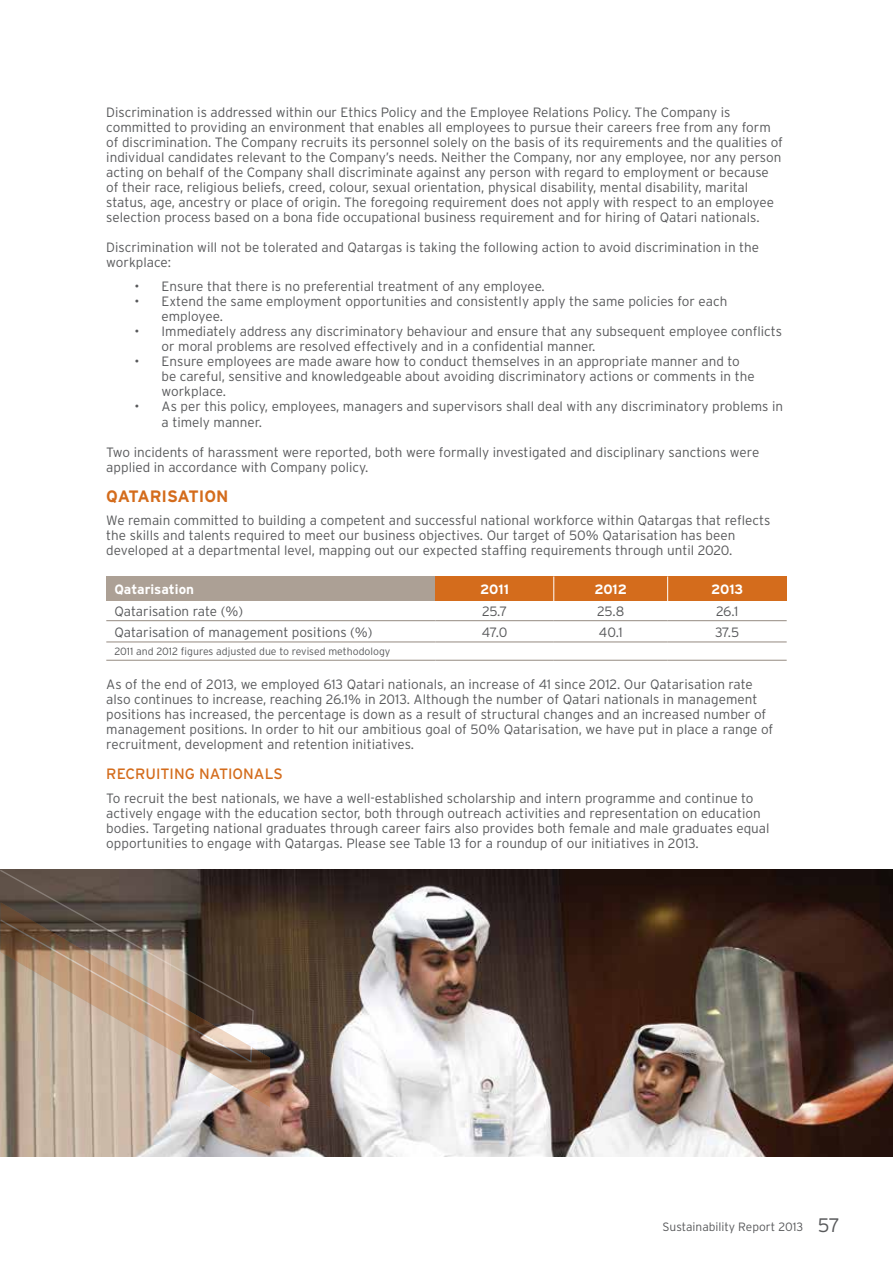
<style>
.page{position:relative;width:893px;height:1263px;background:#fff}
.page>*{position:absolute;margin:0;border:0;box-sizing:border-box;transform-origin:0 0}
.t1{font:700 16.5px "Interstate";color:#d46c1c}
.t2{font:15px "Interstate";color:#d46c1c}
.t3{font:300 13.5px/15px "Interstate";color:#58595b}
.t4{font:700 13.5px "Interstate";color:#fff}
.t5{font:300 12px "Interstate";color:#58595b}
.t6{font:300 10.5px "Interstate";color:#58595b}
.s1{font-size:19.5px}
</style>
<div class="page">
<div style="left:106px;top:576px;width:329px;height:25px;background:#aca095"></div>
<div style="left:435px;top:576px;width:119px;height:25px;background:#d46c1c"></div>
<div style="left:554px;top:576px;width:114px;height:25px;background:#d46c1c"></div>
<div style="left:668px;top:576px;width:119px;height:25px;background:#d46c1c"></div>
<hr style="left:106px;top:620px;width:329px;height:1px;background:#948a81">
<hr style="left:435px;top:620px;width:119px;height:1px;background:#948a81">
<hr style="left:554px;top:620px;width:114px;height:1px;background:#948a81">
<hr style="left:668px;top:620px;width:119px;height:1px;background:#948a81">
<hr style="left:106px;top:642px;width:329px;height:1px;background:#948a81">
<hr style="left:435px;top:642px;width:119px;height:1px;background:#948a81">
<hr style="left:554px;top:642px;width:114px;height:1px;background:#948a81">
<hr style="left:668px;top:642px;width:119px;height:1px;background:#948a81">
<hr style="left:106px;top:660px;width:329px;height:1px;background:#948a81">
<hr style="left:435px;top:660px;width:119px;height:1px;background:#948a81">
<hr style="left:554px;top:660px;width:114px;height:1px;background:#948a81">
<hr style="left:668px;top:660px;width:119px;height:1px;background:#948a81">
<svg style="left:553px;top:576px;width:1px;height:25px"></svg>
<svg style="left:667px;top:576px;width:1px;height:25px"></svg>
<img style="left:0;top:870px;width:893px;height:287px">
<svg style="left:0;top:902px;width:270px;height:205px;background:#b3a193"></svg>
<svg style="left:0;top:869px;width:255px;height:195px;background:#827061"></svg>
<p class="t3" style="left:106px;top:105px;width:678px">Discrimination is addressed within our Ethics Policy and the Employee Relations Policy. The Company is committed to providing an environment that enables all employees to pursue their careers free from any form of discrimination. The Company recruits its personnel solely on the basis of its requirements and the qualities of individual candidates relevant to the Company’s needs. Neither the Company, nor any employee, nor any person acting on behalf of the Company shall discriminate against any person with regard to employment or because of their race, religious beliefs, creed, colour, sexual orientation, physical disability, mental disability, marital status, age, ancestry or place of origin. The foregoing requirement does not apply with respect to an employee selection process based on a bona fide occupational business requirement and for hiring of Qatari nationals.</p>
<p class="t3" style="left:106px;top:240px;width:654px">Discrimination will not be tolerated and Qatargas is taking the following action to avoid discrimination in the workplace:</p>
<p class="t3" style="left:135px;top:278px;width:412px">• Ensure that there is no preferential treatment of any employee.</p>
<p class="t3" style="left:162px;top:293px;width:567px;text-indent:-27px">• Extend the same employment opportunities and consistently apply the same policies for each employee.</p>
<p class="t3" style="left:162px;top:323px;width:622px;text-indent:-27px">• Immediately address any discriminatory behaviour and ensure that any subsequent employee conflicts or moral problems are resolved effectively and in a confidential manner.</p>
<p class="t3" style="left:162px;top:353px;width:595px;text-indent:-27px">• Ensure employees are made aware how to conduct themselves in an appropriate manner and to be careful, sensitive and knowledgeable about avoiding discriminatory actions or comments in the workplace.</p>
<p class="t3" style="left:162px;top:398px;width:623px;line-height:16.2px;text-indent:-27px">• As per this policy, employees, managers and supervisors shall deal with any discriminatory problems in a timely manner.</p>
<p class="t3" style="left:106px;top:445px;width:654px">Two incidents of harassment were reported, both were formally investigated and disciplinary sanctions were applied in accordance with Company policy.</p>
<p class="t1" style="left:106px;top:487px;width:121px">Qatarisation</p>
<p class="t3" style="left:106px;top:513px;width:666px">We remain committed to building a competent and successful national workforce within Qatargas that reflects the skills and talents required to meet our business objectives. Our target of 50% Qatarisation has been developed at a departmental level, mapping out our expected staffing requirements through until 2020.</p>
<p class="t4" style="left:114px;top:582px;width:81px">Qatarisation</p>
<p class="t4" style="left:480px;top:582px;width:30px">2011</p>
<p class="t4" style="left:594px;top:582px;width:34px">2012</p>
<p class="t4" style="left:711px;top:582px;width:34px">2013</p>
<p class="t3" style="left:114px;top:604px;width:130px">Qatarisation rate (%)</p>
<p class="t3" style="left:482px;top:604px;width:27px">25.7</p>
<p class="t3" style="left:597px;top:604px;width:29px">25.8</p>
<p class="t3" style="left:716px;top:604px;width:24px">26.1</p>
<p class="t3" style="left:114px;top:624px;width:260px">Qatarisation of management positions (%)</p>
<p class="t3" style="left:482px;top:624px;width:27px">47.0</p>
<p class="t3" style="left:599px;top:624px;width:25px">40.1</p>
<p class="t3" style="left:715px;top:624px;width:26px">37.5</p>
<p class="t6" style="left:114px;top:646px;width:278px">2011 and 2012 figures adjusted due to revised methodology</p>
<p class="t3" style="left:106px;top:677px;width:668px">As of the end of 2013, we employed 613 Qatari nationals, an increase of 41 since 2012. Our Qatarisation rate also continues to increase, reaching 26.1% in 2013. Although the number of Qatari nationals in management positions has increased, the percentage is down as a result of structural changes and an increased number of management positions. In order to hit our ambitious goal of 50% Qatarisation, we have put in place a range of recruitment, development and retention initiatives.</p>
<p class="t2" style="left:106px;top:766px;width:178px">RECRUITING NATIONALS</p>
<p class="t3" style="left:106px;top:790px;width:665px">To recruit the best nationals, we have a well-established scholarship and intern programme and continue to actively engage with the education sector, both through outreach activities and representation on education bodies. Targeting national graduates through career fairs also provides both female and male graduates equal opportunities to engage with Qatargas. Please see Table 13 for a roundup of our initiatives in 2013.</p>
<p class="t5" style="left:662px;top:1220px;width:179px">Sustainability Report 2013 <span class="s1">57</span></p>
</div>
